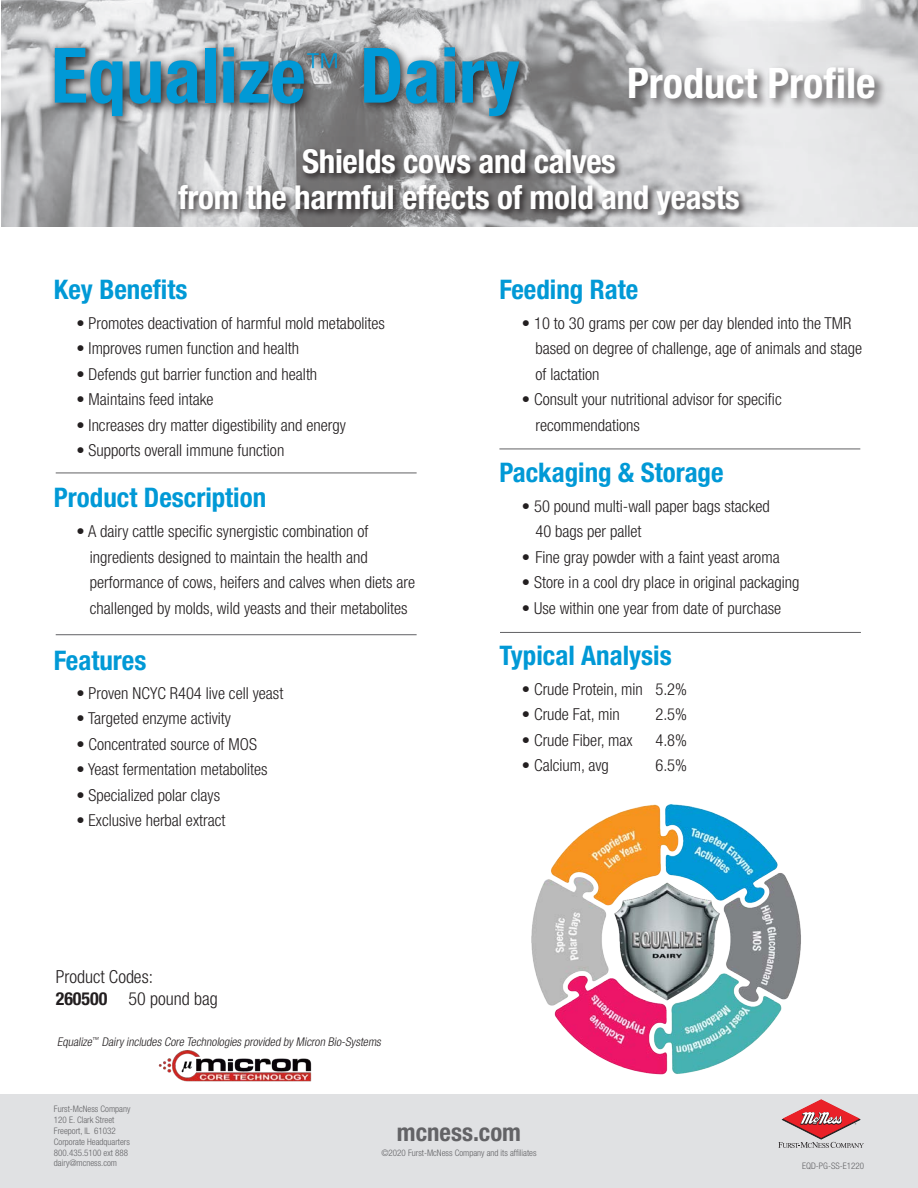
<style>
.page{position:relative;width:918px;height:1188px;background:#fff}
.page>*{position:absolute;margin:0;border:0;box-sizing:border-box;transform-origin:0 0}
.t1{font:700 condensed 76.5px "Helvetica Neue LT Std";color:#0199d6}
.t2{font:700 condensed 42.15px "Helvetica Neue LT Std";color:#fff}
.Headline{font:700 condensed 33px "Helvetica Neue LT Std";letter-spacing:-.01em;color:#fff}
.body_copy{font:700 condensed 27px "Helvetica Neue LT Std";color:#0199d6}
.t3{font:700 condensed 24.75px "Helvetica Neue LT Std";color:#636366}
.t4{font:300 condensed 18px "Helvetica Neue LT Std";color:#231f20}
.body_copy-2{font:300 condensed 16.5px/25.5px "Helvetica Neue LT Std";color:#231f20}
.body_copy-3{font:italic 300 condensed 12px "Helvetica Neue LT Std";color:#231f20}
.body_copy-4{font:300 condensed 9px "Helvetica Neue LT Std";color:#636366}
.s1{font-weight:700}
</style>
<div class="page">
<img style="left:2px;top:0;width:916px;height:227px">
<div style="left:626px;top:64px;width:261px;height:47px;background:#231f20;opacity:.75"></div>
<div style="left:176px;top:147px;width:572px;height:77px;background:#231f20;opacity:.89"></div>
<div style="left:48px;top:40px;width:482px;height:88px;background:#231f20;opacity:.98"></div>
<hr style="left:56px;top:473px;width:361px;height:1px;background:#616164">
<div style="left:0;top:1094px;width:918px;height:94px;background:#e0e1e3"></div>
<svg style="left:778px;top:1099px;width:86px;height:49px"></svg>
<hr style="left:56px;top:634px;width:361px;height:1px;background:#616164">
<img style="left:158px;top:1050px;width:154px;height:32px">
<hr style="left:499px;top:449px;width:361px;height:1px;background:#616164">
<hr style="left:500px;top:632px;width:361px;height:1px;background:#616164">
<img style="left:532px;top:805px;width:269px;height:270px">
<p class="t1" style="left:51px;top:30px;width:470px">Equalize<sup>™</sup> Dairy</p>
<p class="t2" style="left:627px;top:58px;width:250px">Product Profile</p>
<p class="Headline" style="left:302px;top:142px;width:315px">Shields cows and calves</p>
<p class="Headline" style="left:178px;top:178px;width:563px">from the harmful effects of mold and yeasts</p>
<p class="body_copy" style="left:54px;top:273px;width:135px">Key Benefits</p>
<p class="body_copy-2" style="left:76px;top:310px;width:310px">• Promotes deactivation of harmful mold metabolites</p>
<p class="body_copy-2" style="left:76px;top:335px;width:224px">• Improves rumen function and health</p>
<p class="body_copy-2" style="left:76px;top:361px;width:242px">• Defends gut barrier function and health</p>
<p class="body_copy-2" style="left:76px;top:386px;width:139px">• Maintains feed intake</p>
<p class="body_copy-2" style="left:76px;top:412px;width:271px">• Increases dry matter digestibility and energy</p>
<p class="body_copy-2" style="left:76px;top:437px;width:209px">• Supports overall immune function</p>
<p class="body_copy" style="left:54px;top:481px;width:214px">Product Description</p>
<p class="body_copy-2" style="left:90px;top:518px;width:327px;text-indent:-13px">• A dairy cattle specific synergistic combination of ingredients designed to maintain the health and performance of cows, heifers and calves when diets are challenged by molds, wild yeasts and their metabolites</p>
<p class="body_copy" style="left:54px;top:644px;width:94px">Features</p>
<p class="body_copy-2" style="left:76px;top:680px;width:208px">• Proven NCYC R404 live cell yeast</p>
<p class="body_copy-2" style="left:76px;top:705px;width:156px">• Targeted enzyme activity</p>
<p class="body_copy-2" style="left:76px;top:731px;width:182px">• Concentrated source of MOS</p>
<p class="body_copy-2" style="left:76px;top:756px;width:193px">• Yeast fermentation metabolites</p>
<p class="body_copy-2" style="left:76px;top:782px;width:145px">• Specialized polar clays</p>
<p class="body_copy-2" style="left:76px;top:807px;width:150px">• Exclusive herbal extract</p>
<p class="t4" style="left:56px;top:966px;width:99px">Product Codes:</p>
<p class="t4" style="left:56px;top:988px;width:163px"><span class="s1">260500</span> 50 pound bag</p>
<p class="body_copy-3" style="left:57px;top:1035px;width:328px">Equalize<sup>™</sup> Dairyincludes Core Technologies provided byMicron Bio-Systems</p>
<p class="body_copy" style="left:499px;top:273px;width:140px">Feeding Rate</p>
<p class="body_copy-2" style="left:535px;top:310px;width:328px;text-indent:-13px">• 10 to 30 grams per cow per day blended into the TMR based on degree of challenge, age of animals and stage of lactation</p>
<p class="body_copy-2" style="left:535px;top:386px;width:248px;text-indent:-13px">• Consult your nutritional advisor for specific recommendations</p>
<p class="body_copy" style="left:499px;top:456px;width:226px">Packaging &amp; Storage</p>
<p class="body_copy-2" style="left:522px;top:493px;width:249px">• 50 pound multi-wall paper bags stacked</p>
<p class="body_copy-2" style="left:535px;top:518px;width:108px">40 bags per pallet</p>
<p class="body_copy-2" style="left:522px;top:544px;width:259px">• Fine gray powder with a faint yeast aroma</p>
<p class="body_copy-2" style="left:522px;top:569px;width:279px">• Store in a cool dry place in original packaging</p>
<p class="body_copy-2" style="left:522px;top:595px;width:261px">• Use within one year from date of purchase</p>
<p class="body_copy" style="left:499px;top:639px;width:174px">Typical Analysis</p>
<p class="body_copy-2" style="left:522px;top:676px;width:167px">• Crude Protein, min 5.2%</p>
<p class="body_copy-2" style="left:522px;top:701px;width:100px">• Crude Fat, min</p>
<p class="body_copy-2" style="left:655px;top:701px;width:33px">2.5%</p>
<p class="body_copy-2" style="left:522px;top:727px;width:112px">• Crude Fiber, max</p>
<p class="body_copy-2" style="left:655px;top:727px;width:33px">4.8%</p>
<p class="body_copy-2" style="left:522px;top:752px;width:89px">• Calcium, avg</p>
<p class="body_copy-2" style="left:655px;top:752px;width:33px">6.5%</p>
<p class="body_copy-4" style="left:54px;top:1104px;width:78px">Furst-McNess Company</p>
<p class="body_copy-4" style="left:54px;top:1115px;width:62px">120 E. Clark Street</p>
<p class="body_copy-4" style="left:54px;top:1126px;width:63px">Freeport, IL 61032</p>
<p class="body_copy-4" style="left:54px;top:1136px;width:78px">Corporate Headquarters</p>
<p class="body_copy-4" style="left:54px;top:1147px;width:76px">800.435.5100 ext 888</p>
<p class="body_copy-4" style="left:54px;top:1158px;width:65px">dairy@mcness.com</p>
<p class="body_copy-4" style="left:802px;top:1161px;width:63px">EQD-PG-SS-E1220</p>
<p class="t3" style="left:397px;top:1118px;width:126px">mcness.com</p>
<p class="body_copy-4" style="left:381px;top:1148px;width:157px">©2020 Furst-McNess Company and its affiliates</p>
</div>
